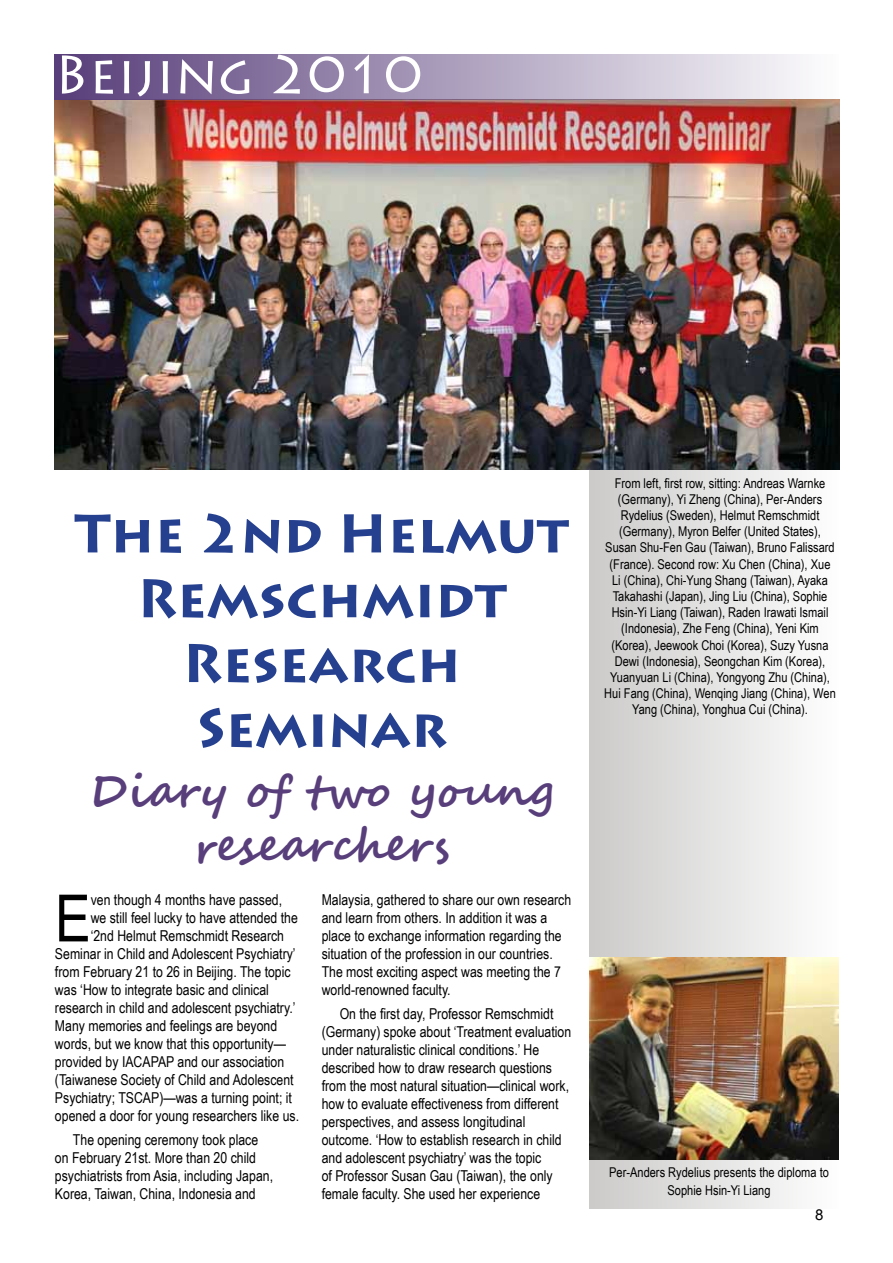
<style>
.page{position:relative;width:893px;height:1263px;background:#fff}
.page>*{position:absolute;margin:0;border:0;box-sizing:border-box;transform-origin:0 0}
.t1{font:65.25px "Arial Narrow";color:#000}
.t2{font:700 54px/64.8px "Lithos Pro";color:#25408f;text-align:center}
.t3{font:54px "Lithos Pro";color:#fff}
.t4{font:700 45px/54px "Segoe Script";color:#583e7a;text-align:center}
.t5{font:15px/18px "Arial Narrow";color:#000}
.t6{font:15px "Arial";color:#000}
.t7{font:13.5px/16.2px "Arial Narrow";color:#000;text-align:center}
</style>
<div class="page">
<div style="left:589px;top:469px;width:250px;height:740px;background:linear-gradient(to right,#cbcac8,#fdfdfc)"></div>
<img style="left:54px;top:99px;width:785px;height:370px">
<img style="left:589px;top:958px;width:250px;height:201px">
<div style="left:54px;top:54px;width:785px;height:45px;background:linear-gradient(to right,#573d79,#fdfdfd)"></div>
<h2 class="t3" style="left:54px;top:44px;width:370px">Beijing 2010</h2>
<h2 class="t2" style="left:75px;top:502px;width:495px">The 2nd Helmut<br>Remschmidt<br>Research<br>Seminar</h2>
<h3 class="t4" style="left:89px;top:765px;width:465px">Diary of two young researchers</h3>
<h1 class="t1" style="left:55px;top:870px;width:37px">E</h1>
<p class="t5" style="left:91px;top:890px;width:193px">ven though 4 months have passed,</p>
<p class="t5" style="left:91px;top:908px;width:209px">we still feel lucky to have attended the</p>
<p class="t5" style="left:91px;top:926px;width:195px">‘2nd Helmut Remschmidt Research</p>
<p class="t5" style="left:55px;top:944px;width:242px">Seminar in Child and Adolescent Psychiatry’</p>
<p class="t5" style="left:55px;top:962px;width:237px">from February 21 to 26 in Beijing. The topic</p>
<p class="t5" style="left:55px;top:980px;width:215px">was ‘How to integrate basic and clinical</p>
<p class="t5" style="left:55px;top:998px;width:242px">research in child and adolescent psychiatry.’</p>
<p class="t5" style="left:55px;top:1016px;width:224px">Many memories and feelings are beyond</p>
<p class="t5" style="left:55px;top:1034px;width:233px">words, but we know that this opportunity—</p>
<p class="t5" style="left:55px;top:1052px;width:231px">provided by IACAPAP and our association</p>
<p class="t5" style="left:55px;top:1070px;width:240px">(Taiwanese Society of Child and Adolescent</p>
<p class="t5" style="left:55px;top:1088px;width:239px">Psychiatry; TSCAP)—was a turning point; it</p>
<p class="t5" style="left:55px;top:1106px;width:246px">opened a door for young researchers like us.</p>
<p class="t5" style="left:55px;top:1130px;width:220px;text-indent:18px">The opening ceremony took place on February 21st. More than 20 child psychiatrists from Asia, including Japan, Korea, Taiwan, China, Indonesia and</p>
<p class="t5" style="left:322px;top:890px;width:251px">Malaysia, gathered to share our own research and learn from others. In addition it was a place to exchange information regarding the situation of the profession in our countries.<br>The most exciting aspect was meeting the 7 world-renowned faculty.</p>
<p class="t5" style="left:322px;top:1004px;width:251px;text-indent:18px">On the first day, Professor Remschmidt (Germany) spoke about ‘Treatment evaluation under naturalistic clinical conditions.’ He described how to draw research questions from the most natural situation—clinical work, how to evaluate effectiveness from different perspectives, and assess longitudinal outcome. ‘How to establish research in child and adolescent psychiatry’ was the topic<br>of Professor Susan Gau (Taiwan), the only female faculty. She used her experience</p>
<p class="t7" style="left:604px;top:474px;width:233px">From left, first row, sitting: Andreas Warnke (Germany), Yi Zheng (China), Per-Anders Rydelius (Sweden), Helmut Remschmidt (Germany), Myron Belfer (United States), Susan Shu-Fen Gau (Taiwan), Bruno Falissard (France). Second row: Xu Chen (China), Xue Li (China), Chi-Yung Shang (Taiwan), Ayaka Takahashi (Japan), Jing Liu (China), Sophie Hsin-Yi Liang (Taiwan), Raden Irawati Ismail (Indonesia), Zhe Feng (China), Yeni Kim (Korea), Jeewook Choi (Korea), Suzy Yusna Dewi (Indonesia), Seongchan Kim (Korea), Yuanyuan Li (China), Yongyong Zhu (China), Hui Fang (China), Wenqing Jiang (China), Wen Yang (China), Yonghua Cui (China).</p>
<p class="t7" style="left:609px;top:1163px;width:221px;line-height:18px">Per-Anders Rydelius presents the diploma to<br>Sophie Hsin-Yi Liang</p>
<p class="t6" style="left:815px;top:1205px;width:10px">8</p>
</div>
